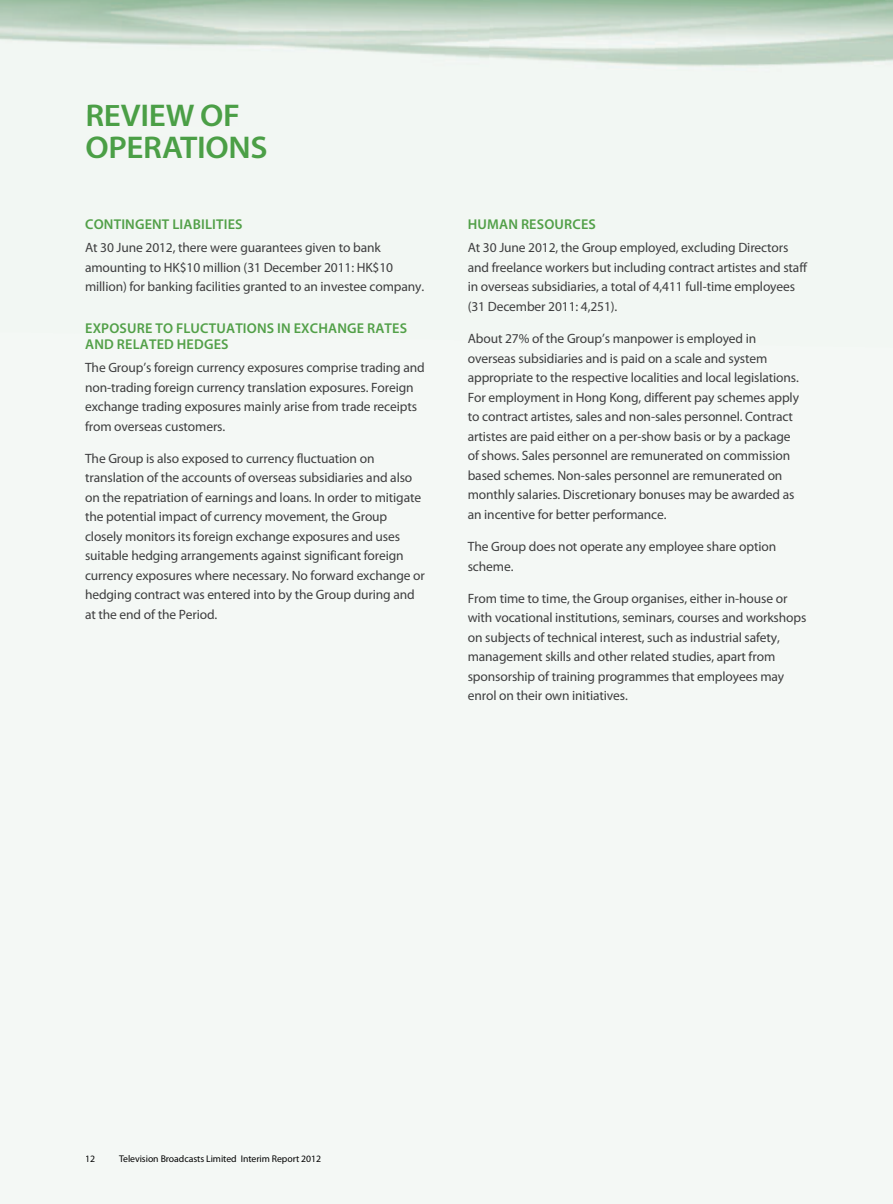
<style>
.page{position:relative;width:893px;height:1204px;background:#fff}
.page>*{position:absolute;margin:0;border:0;box-sizing:border-box;transform-origin:0 0}
.t1{font:600 31.5px/31.5px "Myriad Pro";letter-spacing:-.01em;color:#4b9f46;scale:1.05 1}
.t2{font:600 14.25px/15.8px "Myriad Pro";letter-spacing:.01em;color:#52a048}
.t3{font:13.5px/19.5px "Myriad Pro";letter-spacing:-.01em;color:#3e3e3f}
.t4{font:9.75px "Myriad Pro";letter-spacing:-.005em;color:#030303}
</style>
<div class="page">
<div style="left:0;top:0;width:893px;height:1203px;background:#f4f8f5"></div>
<h1 class="t1" style="left:85px;top:103px;width:175px">REVIEW OF<br>OPERATIONS</h1>
<p class="t2" style="left:85px;top:218px;width:159px">CONTINGENT LIABILITIES</p>
<p class="t3" style="left:85px;top:240px;width:341px">At 30 June 2012, there were guarantees given to bank amounting to HK$10 million (31 December 2011: HK$10 million) for banking facilities granted to an investee company.</p>
<p class="t2" style="left:85px;top:322px;width:323px">EXPOSURE TO FLUCTUATIONS IN EXCHANGE RATES<br>AND RELATED HEDGES</p>
<p class="t3" style="left:85px;top:359px;width:341px">The Group’s foreign currency exposures comprise trading and non-trading foreign currency translation exposures. Foreign exchange trading exposures mainly arise from trade receipts from overseas customers.</p>
<p class="t3" style="left:85px;top:450px;width:341px">The Group is also exposed to currency fluctuation on translation of the accounts of overseas subsidiaries and also on the repatriation of earnings and loans. In order to mitigate the potential impact of currency movement, the Group closely monitors its foreign exchange exposures and uses suitable hedging arrangements against significant foreign currency exposures where necessary. No forward exchange or hedging contract was entered into by the Group during and at the end of the Period.</p>
<p class="t2" style="left:468px;top:218px;width:129px">HUMAN RESOURCES</p>
<p class="t3" style="left:468px;top:240px;width:341px">At 30 June 2012, the Group employed, excluding Directors and freelance workers but including contract artistes and staff in overseas subsidiaries, a total of 4,411 full-time employees (31 December 2011: 4,251).</p>
<p class="t3" style="left:468px;top:330px;width:333px">About 27% of the Group’s manpower is employed in overseas subsidiaries and is paid on a scale and system appropriate to the respective localities and local legislations.<br>For employment in Hong Kong, different pay schemes apply to contract artistes, sales and non-sales personnel. Contract artistes are paid either on a per-show basis or by a package of shows. Sales personnel are remunerated on commission based schemes. Non-sales personnel are remunerated on monthly salaries. Discretionary bonuses may be awarded as an incentive for better performance.</p>
<p class="t3" style="left:468px;top:538px;width:310px">The Group does not operate any employee share option scheme.</p>
<p class="t3" style="left:468px;top:590px;width:340px">From time to time, the Group organises, either in-house or with vocational institutions, seminars, courses and workshops on subjects of technical interest, such as industrial safety, management skills and other related studies, apart from sponsorship of training programmes that employees may enrol on their own initiatives.</p>
<p class="t4" style="left:85px;top:1154px;width:11px">12</p>
<p class="t4" style="left:119px;top:1154px;width:204px">Television Broadcasts Limited Interim Report 2012</p>
</div>
